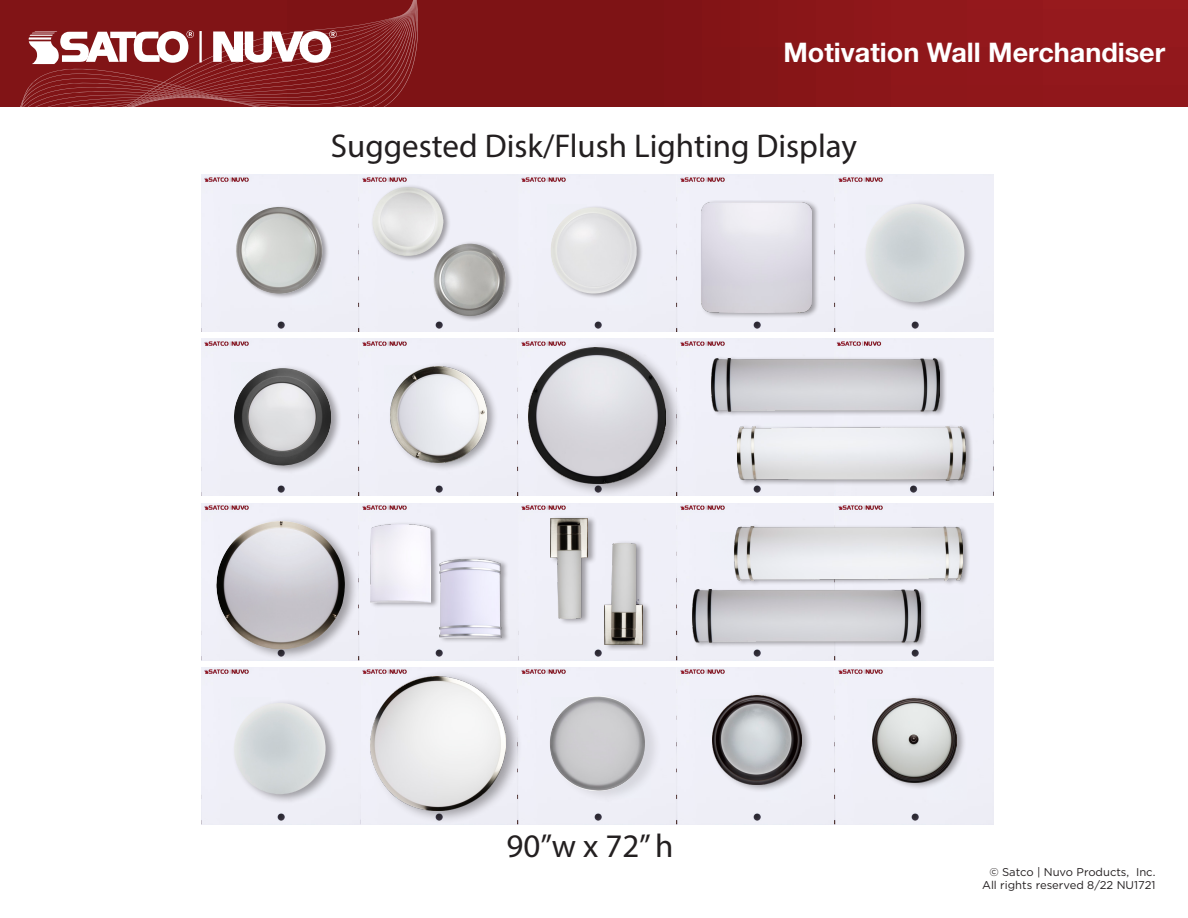
<style>
.page{position:relative;width:1188px;height:918px;background:#fff}
.page>*{position:absolute;margin:0;border:0;box-sizing:border-box;transform-origin:0 0}
.t1{font:33px "Myriad Pro";color:#231f20}
.t2{font:700 27px "Helvetica Neue";color:#fff}
.t3{font:11.25px/12.8px "Gotham";color:#231f20;text-align:right}
</style>
<div class="page">
<div style="left:0;top:0;width:1188px;height:106px;background:linear-gradient(to bottom,#891619,#871518)"></div>
<svg style="left:287px;top:2px;width:141px;height:4px"></svg>
<svg style="left:20px;top:6px;width:412px;height:100px;background:#953b3d"></svg>
<hr style="left:199px;top:31px;width:3px;height:31px;background:#fff">
<div style="left:201px;top:175px;width:793px;height:157px;background:#efeff8"></div>
<div style="left:201px;top:339px;width:793px;height:157px;background:#efeff8"></div>
<div style="left:201px;top:503px;width:793px;height:157px;background:#efeff8"></div>
<div style="left:201px;top:667px;width:793px;height:157px;background:#efeff8"></div>
<img style="left:548px;top:205px;width:2px;height:37px">
<img style="left:608px;top:268px;width:39px;height:37px">
<img style="left:231px;top:362px;width:39px;height:37px">
<div style="left:232px;top:364px;width:110px;height:110px;background:#231f20;opacity:.4"></div>
<img style="left:233px;top:368px;width:100px;height:98px">
<img style="left:231px;top:697px;width:39px;height:37px">
<img style="left:232px;top:205px;width:3px;height:37px">
<img style="left:293px;top:268px;width:39px;height:37px">
<div style="left:549px;top:515px;width:48px;height:111px;background:#231f20;opacity:.4"></div>
<img style="left:550px;top:518px;width:38px;height:100px">
<div style="left:371px;top:184px;width:80px;height:78px;background:#231f20;opacity:.4"></div>
<img style="left:372px;top:187px;width:71px;height:69px">
<div style="left:550px;top:205px;width:94px;height:94px;background:#231f20;opacity:.4"></div>
<img style="left:551px;top:207px;width:87px;height:87px">
<div style="left:235px;top:204px;width:95px;height:96px;background:#231f20;opacity:.4"></div>
<img style="left:236px;top:207px;width:86px;height:87px">
<div style="left:700px;top:200px;width:120px;height:118px;background:#231f20;opacity:.4"></div>
<img style="left:701px;top:202px;width:111px;height:110px">
<div style="left:433px;top:241px;width:81px;height:81px;background:#231f20;opacity:.4"></div>
<img style="left:433px;top:244px;width:73px;height:72px">
<div style="left:864px;top:200px;width:113px;height:112px;background:#231f20;opacity:.4"></div>
<img style="left:865px;top:204px;width:100px;height:98px">
<div style="left:214px;top:516px;width:145px;height:144px;background:#231f20;opacity:.4"></div>
<img style="left:216px;top:521px;width:129px;height:128px">
<div style="left:370px;top:521px;width:69px;height:87px;background:#231f20;opacity:.4"></div>
<img style="left:371px;top:524px;width:60px;height:78px">
<div style="left:232px;top:699px;width:107px;height:105px;background:#231f20;opacity:.4"></div>
<img style="left:233px;top:703px;width:93px;height:91px">
<div style="left:368px;top:670px;width:155px;height:154px;background:#231f20;opacity:.4"></div>
<img style="left:371px;top:676px;width:135px;height:134px">
<div style="left:604px;top:540px;width:48px;height:111px;background:#231f20;opacity:.4"></div>
<img style="left:605px;top:543px;width:38px;height:101px">
<div style="left:439px;top:556px;width:71px;height:88px;background:#231f20;opacity:.4"></div>
<img style="left:440px;top:559px;width:62px;height:78px">
<img style="left:384px;top:366px;width:4px;height:36px">
<img style="left:701px;top:699px;width:10px;height:37px">
<img style="left:761px;top:793px;width:39px;height:6px">
<img style="left:868px;top:699px;width:3px;height:37px">
<img style="left:928px;top:791px;width:39px;height:8px">
<div style="left:711px;top:691px;width:102px;height:102px;background:#231f20;opacity:.4"></div>
<img style="left:713px;top:695px;width:89px;height:89px">
<div style="left:388px;top:362px;width:111px;height:110px;background:#231f20;opacity:.4"></div>
<img style="left:390px;top:366px;width:97px;height:97px">
<div style="left:526px;top:341px;width:157px;height:156px;background:#231f20;opacity:.4"></div>
<img style="left:529px;top:347px;width:136px;height:137px">
<img style="left:928px;top:593px;width:35px;height:37px">
<img style="left:711px;top:532px;width:22px;height:37px">
<img style="left:765px;top:423px;width:39px;height:1px">
<div style="left:733px;top:523px;width:237px;height:64px;background:#231f20;opacity:.4"></div>
<img style="left:734px;top:526px;width:228px;height:54px">
<div style="left:737px;top:424px;width:236px;height:63px;background:#231f20;opacity:.4"></div>
<img style="left:737px;top:427px;width:228px;height:54px">
<div style="left:710px;top:356px;width:237px;height:61px;background:#231f20;opacity:.4"></div>
<img style="left:711px;top:358px;width:228px;height:53px">
<div style="left:691px;top:587px;width:237px;height:62px;background:#231f20;opacity:.4"></div>
<img style="left:692px;top:590px;width:228px;height:53px">
<div style="left:550px;top:692px;width:111px;height:111px;background:#231f20;opacity:.12"></div>
<img style="left:550px;top:696px;width:95px;height:95px;border-radius:48px">
<div style="left:871px;top:694px;width:96px;height:97px;background:#231f20;opacity:.4"></div>
<img style="left:873px;top:698px;width:84px;height:84px">
<h2 class="t2" style="left:783px;top:35px;width:383px">Motivation Wall Merchandiser</h2>
<p class="t1" style="left:331px;top:125px;width:528px">Suggested Disk/Flush Lighting Display</p>
<p class="t1" style="left:507px;top:826px;width:168px">90”w x 72” h</p>
<p class="t3" style="left:982px;top:865px;width:175px">© Satco | Nuvo Products, Inc.<br>All rights reserved 8/22 NU1721</p>
</div>
